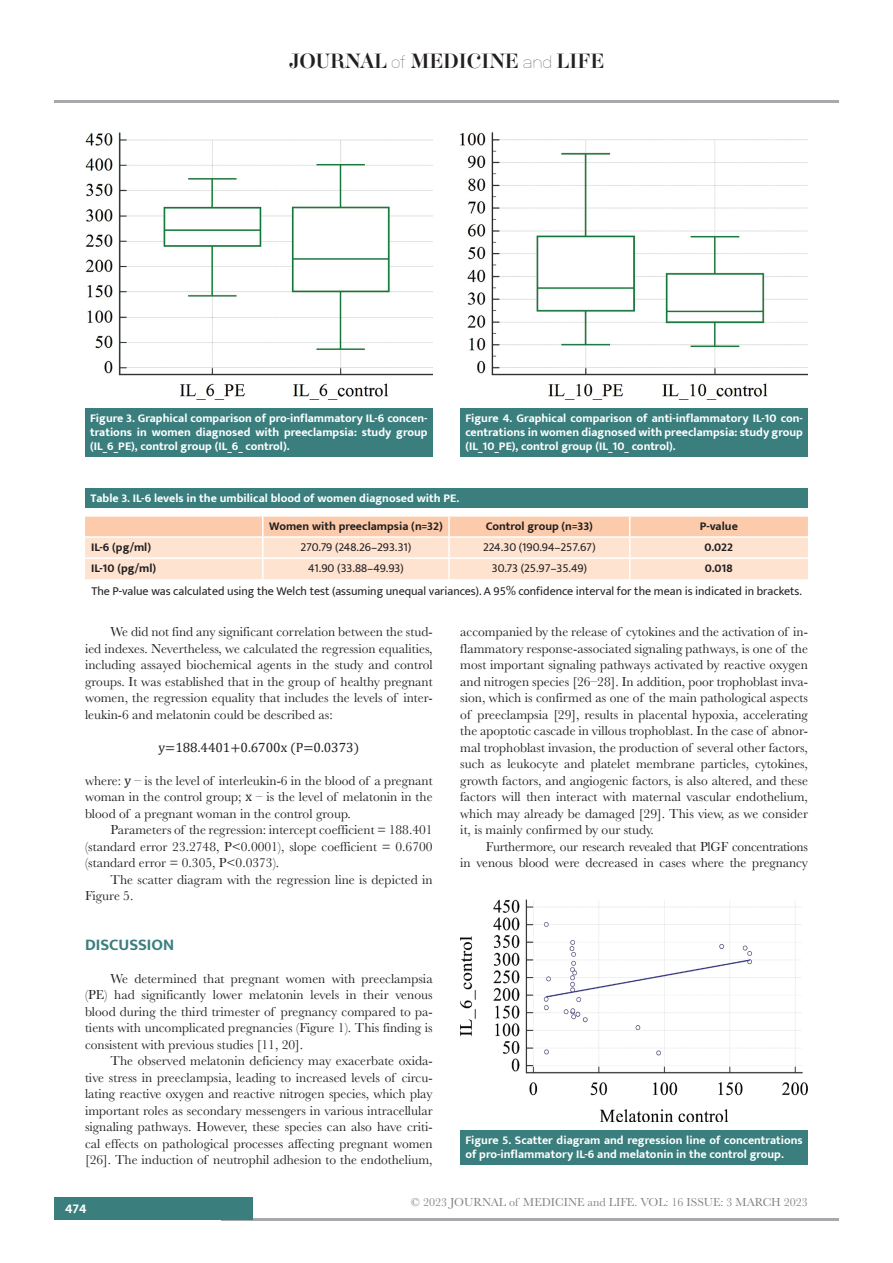
<style>
.page{position:relative;width:893px;height:1263px;background:#fff}
.page>*{position:absolute;margin:0;border:0;box-sizing:border-box;transform-origin:0 0}
.t1{font:18px "Aker Brygge Display";color:#231f20}
.t2{font:700 16.5px "Mukta";color:#3b7e7e}
.t3{font:13.5px/16.5px "Baskerville";color:#231f20;text-align:justify}
.t4{font:13.5px/16.5px "Baskerville";letter-spacing:-.02em;color:#231f20;text-align:right}
.t5{font:13.5px "Cambria Math";color:#231f20}
.t6{font:700 13.5px "Mukta";color:#fff}
.t7{font:700 12px/14.4px "Mukta";color:#fff;text-align:justify}
.t8{font:12px "Mukta";color:#231f20}
.t9{font:700 12px "Mukta";color:#231f20}
.t10{font:12px "Baskerville";color:#808285}
.s1{font-family:"Neubau Grotesk Lei"}
.s2{font-family:"Cambria Math"}
</style>
<div class="page">
<hr style="left:221px;top:1218px;width:618px;height:2px;background:#a8a9ad">
<div style="left:54px;top:1198px;width:198px;height:22px;background:#3b7e7e"></div>
<hr style="left:54px;top:100px;width:785px;height:2px;background:#a8a9ad">
<img style="left:85px;top:132px;width:348px;height:265px">
<div style="left:85px;top:408px;width:348px;height:49px;background:#3b7e7e"></div>
<div style="left:460px;top:408px;width:348px;height:49px;background:#3b7e7e"></div>
<img style="left:460px;top:132px;width:348px;height:265px">
<div style="left:85px;top:489px;width:723px;height:19px;background:#3b7e7e"></div>
<svg style="left:85px;top:517px;width:723px;height:62px;background:#fddcc6"></svg>
<hr style="left:85px;top:557px;width:178px;height:2px;background:#fff">
<hr style="left:263px;top:557px;width:186px;height:2px;background:#fff">
<hr style="left:449px;top:557px;width:181px;height:2px;background:#fff">
<hr style="left:630px;top:557px;width:178px;height:2px;background:#fff">
<div style="left:460px;top:1130px;width:348px;height:34px;background:#3b7e7e"></div>
<img style="left:460px;top:899px;width:348px;height:222px">
<h1 class="t1" style="left:289px;top:49px;width:317px">JOURNAL <span class="s1">of</span> MEDICINE <span class="s1">and</span> LIFE</h1>
<p class="t7" style="left:90px;top:410px;width:339px">Figure 3. Graphical comparison of pro-inflammatory IL-6 concen&shy;trations in women diagnosed with preeclampsia: study group (IL_6_PE), control group (IL_6_ control).</p>
<p class="t7" style="left:465px;top:410px;width:339px">Figure 4. Graphical comparison of anti-inflammatory IL-10 con&shy;centrations in women diagnosed with preeclampsia: study group (IL_10_PE), control group (IL_10_ control).</p>
<p class="t7" style="left:90px;top:491px;width:370px">Table 3. IL-6 levels in the umbilical blood of women diagnosed with PE.</p>
<p class="t9" style="left:269px;top:519px;width:175px">Women with preeclampsia (n=32)</p>
<p class="t9" style="left:486px;top:519px;width:108px">Control group (n=33)</p>
<p class="t9" style="left:700px;top:519px;width:40px">P-value</p>
<p class="t9" style="left:91px;top:540px;width:62px">IL-6 (pg/ml)</p>
<p class="t8" style="left:300px;top:540px;width:112px">270.79 (248.26–293.31)</p>
<p class="t8" style="left:483px;top:540px;width:114px">224.30 (190.94–257.67)</p>
<p class="t9" style="left:705px;top:540px;width:30px">0.022</p>
<p class="t9" style="left:91px;top:561px;width:67px">IL-10 (pg/ml)</p>
<p class="t8" style="left:308px;top:561px;width:97px">41.90 (33.88–49.93)</p>
<p class="t8" style="left:492px;top:561px;width:97px">30.73 (25.97–35.49)</p>
<p class="t9" style="left:705px;top:561px;width:29px">0.018</p>
<p class="t8" style="left:91px;top:584px;width:712px">The P-value was calculated using the Welch test (assuming unequal variances). A 95% confidence interval for the mean is indicated in brackets.</p>
<p class="t3" style="left:85px;top:624px;width:349px;text-indent:26px">We did not find any significant correlation between the stud&shy;ied indexes. Nevertheless, we calculated the regression equalities, including assayed biochemical agents in the study and control groups. It was established that in the group of healthy pregnant women, the regression equality that includes the levels of inter&shy;leukin-6 and melatonin could be described as:</p>
<p class="t5" style="left:158px;top:739px;width:202px">y=188.4401+0.6700х (P=0.0373)</p>
<p class="t3" style="left:85px;top:772px;width:349px">where: <span class="s2">y</span> – is the level of interleukin-6 in the blood of a pregnant woman in the control group; <span class="s2">x</span> – is the level of melatonin in the blood of a pregnant woman in the control group.</p>
<p class="t3" style="left:85px;top:822px;width:349px;text-indent:26px">Parameters of the regression: intercept coefficient = 188.401 (standard error 23.2748, P&lt;0.0001), slope coefficient = 0.6700 (standard error = 0.305, P&lt;0.0373).</p>
<p class="t3" style="left:85px;top:871px;width:349px;text-indent:26px">The scatter diagram with the regression line is depicted in<br>Figure 5.</p>
<p class="t2" style="left:85px;top:934px;width:91px">DISCUSSION</p>
<p class="t3" style="left:85px;top:970px;width:349px;text-indent:26px">We determined that pregnant women with preeclampsia (PE) had significantly lower melatonin levels in their venous blood during the third trimester of pregnancy compared to pa&shy;tients with uncomplicated pregnancies (Figure 1). This finding is consistent with previous studies [11, 20].</p>
<p class="t3" style="left:85px;top:1053px;width:349px;text-indent:26px">The observed melatonin deficiency may exacerbate oxida&shy;tive stress in preeclampsia, leading to increased levels of circu&shy;lating reactive oxygen and reactive nitrogen species, which play important roles as secondary messengers in various intracellular signaling pathways. However, these species can also have criti&shy;cal effects on pathological processes affecting pregnant women [26]. The induction of neutrophil adhesion to the endothelium,</p>
<p class="t3" style="left:460px;top:624px;width:349px">accompanied by the release of cytokines and the activation of in&shy;flammatory response-associated signaling pathways, is one of the most important signaling pathways activated by reactive oxygen and nitrogen species [26–28]. In addition, poor trophoblast inva&shy;sion, which is confirmed as one of the main pathological aspects of preeclampsia [29], results in placental hypoxia, accelerating the apoptotic cascade in villous trophoblast. In the case of abnor&shy;mal trophoblast invasion, the production of several other factors, such as leukocyte and platelet membrane particles, cytokines, growth factors, and angiogenic factors, is also altered, and these factors will then interact with maternal vascular endothelium, which may already be damaged [29]. This view, as we consider it, is mainly confirmed by our study.</p>
<p class="t4" style="left:460px;top:838px;width:349px">Furthermore, our research revealed that PlGF concentrations<br>in venous blood were decreased in cases where the pregnancy</p>
<p class="t7" style="left:465px;top:1132px;width:339px">Figure 5. Scatter diagram and regression line of concentrations of pro-inflammatory IL-6 and melatonin in the control group.</p>
<p class="t6" style="left:65px;top:1200px;width:23px">474</p>
<p class="t10" style="left:411px;top:1195px;width:398px">© 2023 JOURNAL of MEDICINE and LIFE. VOL: 16 ISSUE: 3 MARCH 2023</p>
</div>
